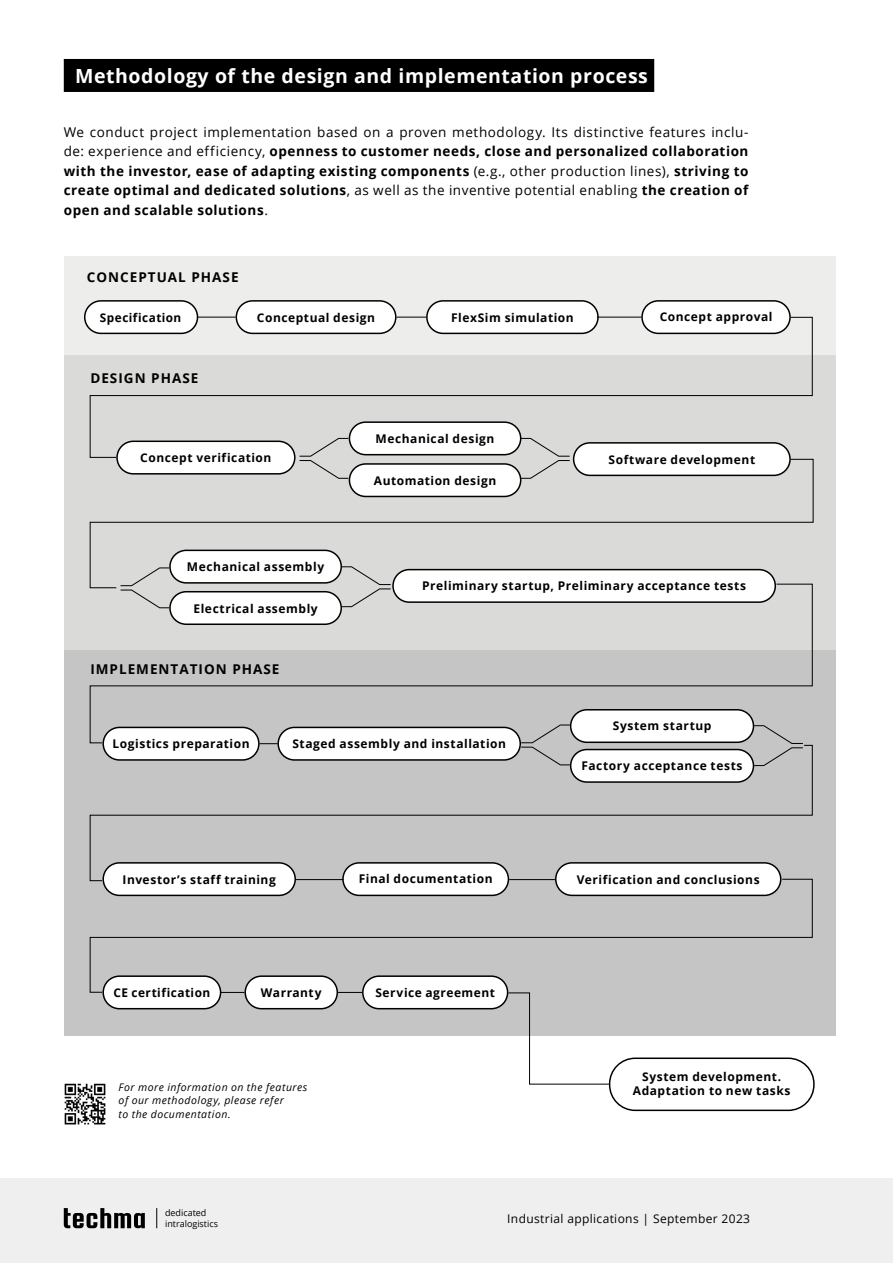
<style>
.page{position:relative;width:893px;height:1263px;background:#fff}
.page>*{position:absolute;margin:0;border:0;box-sizing:border-box;transform-origin:0 0}
.nazwa_urzadzenia{font:700 19.5px "Open Sans";letter-spacing:.03em;color:#fff}
.TEKST_ciągły{font:700 13.5px/19.5px "Open Sans";letter-spacing:.05em;color:#000;text-align:justify}
.TEKST_ciągły-2{font:700 13.5px "Open Sans";letter-spacing:.075em;color:#000}
.TEKST_ciągły-3{font:700 12px/14.4px "Open Sans";letter-spacing:.045em;color:#000;text-align:center}
.w_ramkach{font:700 12px "Open Sans";letter-spacing:.045em;color:#000}
.t1{font:12px "Open Sans";letter-spacing:.03em;color:#000}
.ciekawostki{font:italic 10.5px/13.5px "Open Sans";letter-spacing:.05em;color:#000}
.t2{font:9px/10.8px "Open Sans";color:#000}
.s1{font-weight:400}
</style>
<div class="page">
<div style="left:0;top:1178px;width:893px;height:85px;background:#efefef"></div>
<svg style="left:64px;top:1208px;width:81px;height:20px"></svg>
<svg style="left:156px;top:1208px;width:1px;height:20px"></svg>
<div style="left:64px;top:256px;width:772px;height:100px;background:#ededec"></div>
<div style="left:64px;top:356px;width:772px;height:294px;background:#dadad9"></div>
<div style="left:64px;top:650px;width:772px;height:385px;background:#c5c5c5"></div>
<div style="left:64px;top:59px;width:590px;height:33px;background:#000"></div>
<hr style="left:892px;top:0;width:1px;height:311px;background:#d85e9e">
<div style="left:85px;top:301px;width:112px;height:32px;background:#fff;border-radius:16px"></div>
<div style="left:84px;top:300px;width:114px;height:34px;border:2px solid #000;border-radius:16px"></div>
<div style="left:117px;top:441px;width:178px;height:33px;background:#fff;border-radius:16px"></div>
<div style="left:103px;top:727px;width:156px;height:33px;background:#fff;border-radius:16px"></div>
<div style="left:103px;top:976px;width:118px;height:33px;background:#fff;border-radius:16px"></div>
<div style="left:102px;top:975px;width:119px;height:34px;border:2px solid #000;border-radius:16px"></div>
<div style="left:236px;top:301px;width:160px;height:32px;background:#fff;border-radius:16px"></div>
<div style="left:236px;top:300px;width:161px;height:34px;border:2px solid #000;border-radius:16px"></div>
<div style="left:574px;top:443px;width:216px;height:32px;background:#fff;border-radius:16px"></div>
<div style="left:427px;top:301px;width:171px;height:32px;background:#fff;border-radius:16px"></div>
<div style="left:426px;top:300px;width:173px;height:34px;border:2px solid #000;border-radius:16px"></div>
<div style="left:278px;top:727px;width:242px;height:33px;background:#fff;border-radius:16px"></div>
<div style="left:245px;top:976px;width:92px;height:33px;background:#fff;border-radius:16px"></div>
<div style="left:244px;top:975px;width:94px;height:34px;border:2px solid #000;border-radius:16px"></div>
<div style="left:363px;top:976px;width:145px;height:33px;background:#fff;border-radius:16px"></div>
<div style="left:362px;top:975px;width:146px;height:34px;border:2px solid #000;border-radius:16px"></div>
<div style="left:609px;top:1057px;width:206px;height:54px;border:2px solid #000;border-radius:26px"></div>
<div style="left:642px;top:301px;width:148px;height:32px;background:#fff;border-radius:16px"></div>
<div style="left:641px;top:300px;width:150px;height:34px;border:2px solid #000;border-radius:16px"></div>
<svg style="left:260px;top:743px;width:18px;height:1px"></svg>
<svg style="left:220px;top:992px;width:24px;height:1px"></svg>
<svg style="left:338px;top:992px;width:24px;height:1px"></svg>
<svg style="left:508px;top:992px;width:101px;height:92px"></svg>
<svg style="left:521px;top:743px;width:12px;height:1px"></svg>
<svg style="left:790px;top:743px;width:13px;height:1px"></svg>
<svg style="left:90px;top:317px;width:723px;height:141px"></svg>
<svg style="left:90px;top:588px;width:723px;height:155px"></svg>
<svg style="left:90px;top:745px;width:723px;height:134px"></svg>
<svg style="left:90px;top:879px;width:723px;height:113px"></svg>
<svg style="left:90px;top:459px;width:723px;height:129px"></svg>
<img style="left:64px;top:1083px;width:42px;height:42px">
<p class="nazwa_urzadzenia" style="left:75px;top:62px;width:574px">Methodology of the design and implementation process</p>
<p class="TEKST_ciągły" style="left:64px;top:122px;width:686px"><span class="s1">We conduct project implementation based on a proven methodology. Its distinctive features inclu&shy;de: experience and efficiency,</span> openness to customer needs, close and personalized collaboration with the investor, ease of adapting existing components <span class="s1">(e.g., other production lines),</span> striving to create optimal and dedicated solutions<span class="s1">, as well as the inventive potential enabling</span> the creation of open and scalable solutions<span class="s1">.</span></p>
<p class="TEKST_ciągły-2" style="left:87px;top:268px;width:153px">CONCEPTUAL PHASE</p>
<p class="w_ramkach" style="left:100px;top:309px;width:83px">Specification</p>
<p class="TEKST_ciągły-2" style="left:90px;top:369px;width:109px">DESIGN PHASE</p>
<p class="w_ramkach" style="left:257px;top:309px;width:120px">Conceptual design</p>
<p class="w_ramkach" style="left:451px;top:309px;width:124px">FlexSim simulation</p>
<p class="TEKST_ciągły-3" style="left:376px;top:431px;width:120px">Mechanical design</p>
<p class="TEKST_ciągły-3" style="left:140px;top:450px;width:133px">Concept verification</p>
<p class="TEKST_ciągły-3" style="left:187px;top:559px;width:139px">Mechanical assembly</p>
<p class="TEKST_ciągły-3" style="left:374px;top:473px;width:124px">Automation design</p>
<p class="w_ramkach" style="left:660px;top:308px;width:114px">Concept approval</p>
<p class="TEKST_ciągły-3" style="left:608px;top:452px;width:148px">Software development</p>
<p class="TEKST_ciągły-3" style="left:193px;top:601px;width:126px">Electrical assembly</p>
<p class="TEKST_ciągły-2" style="left:90px;top:659px;width:191px">IMPLEMENTATION PHASE</p>
<p class="TEKST_ciągły-3" style="left:422px;top:579px;width:325px">Preliminary startup, Preliminary acceptance tests</p>
<p class="TEKST_ciągły-3" style="left:112px;top:736px;width:139px">Logistics preparation</p>
<p class="TEKST_ciągły-3" style="left:292px;top:736px;width:215px">Staged assembly and installation</p>
<p class="TEKST_ciągły-3" style="left:123px;top:872px;width:155px">Investor’s staff training</p>
<p class="TEKST_ciągły-3" style="left:359px;top:871px;width:135px">Final documentation</p>
<p class="TEKST_ciągły-3" style="left:114px;top:985px;width:98px">CE certification</p>
<p class="TEKST_ciągły-3" style="left:261px;top:985px;width:62px">Warranty</p>
<p class="ciekawostki" style="left:119px;top:1080px;width:190px">For more information on the features of our methodology, please refer</p>
<p class="ciekawostki" style="left:119px;top:1107px;width:114px">to the documentation.</p>
<p class="TEKST_ciągły-3" style="left:375px;top:985px;width:121px">Service agreement</p>
<p class="TEKST_ciągły-3" style="left:613px;top:718px;width:100px">System startup</p>
<p class="TEKST_ciągły-3" style="left:582px;top:758px;width:162px">Factory acceptance tests</p>
<p class="TEKST_ciągły-3" style="left:577px;top:872px;width:184px">Verification and conclusions</p>
<p class="TEKST_ciągły-3" style="left:633px;top:1069px;width:159px">System development.<br>Adaptation to new tasks</p>
<p class="t2" style="left:165px;top:1207px;width:54px">dedicated intralogistics</p>
<p class="t1" style="left:507px;top:1210px;width:244px">Industrial applications | September 2023</p>
</div>
